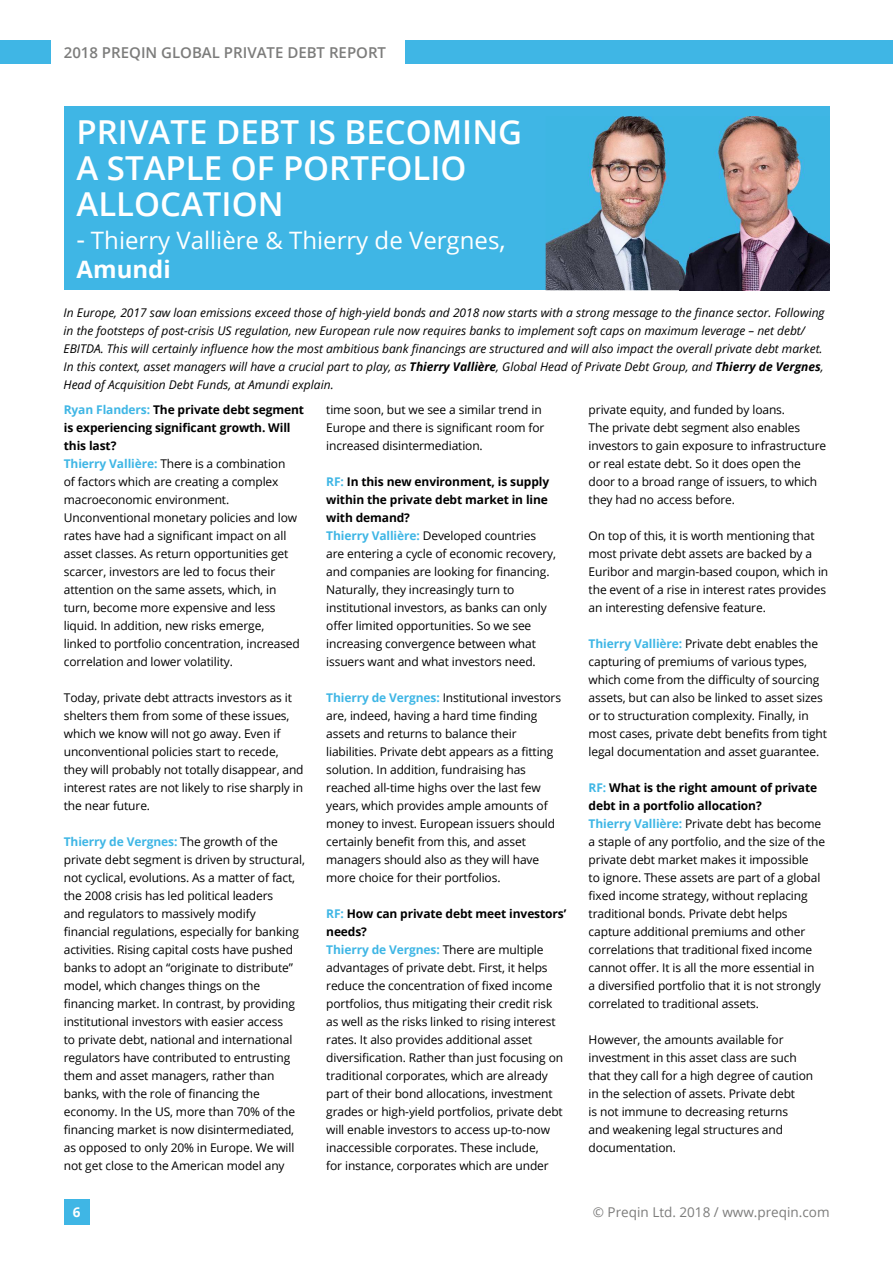
<style>
.page{position:relative;width:893px;height:1263px;background:#fff}
.page>*{position:absolute;margin:0;border:0;box-sizing:border-box;transform-origin:0 0}
.t1{font:600 33px/36px "Open Sans";color:#fff}
.t2{font:24px/28.8px "Open Sans";color:#fff}
.t3{font:600 15px "Open Sans";color:#7c7c7b}
.t4{font:13.5px "Open Sans";color:#7c7c7b}
.t5{font:700 13.5px "Open Sans";color:#fff}
.t6{font:12px/18px "Open Sans";letter-spacing:-.01em;color:#000}
.t7{font:italic 12px/18px "Open Sans";color:#000}
.s1{font-size:27px}
.s2{font-family:"Myriad Pro";font-size:27px}
.s3{font-weight:700}
.s4{font-weight:700;color:#3fb6e5}
</style>
<div class="page">
<div style="left:64px;top:1199px;width:25px;height:26px;background:#3fb6e5"></div>
<div style="left:0;top:40px;width:892px;height:24px;background:#3fb6e5"></div>
<div style="left:51px;top:37px;width:353px;height:30px;background:#fff"></div>
<div style="left:64px;top:106px;width:765px;height:184px;background:#3fb6e5"></div>
<img style="left:545px;top:116px;width:284px;height:174px">
<img style="left:679px;top:116px;width:9px;height:174px">
<p class="t3" style="left:64px;top:47px;width:324px">2018 PREQIN GLOBAL PRIVATE DEBT REPORT</p>
<h1 class="t1" style="left:77px;top:117px;width:447px">PRIVATE DEBT IS BECOMING<br>A STAPLE OF PORTFOLIO<br>ALLOCATION</h1>
<h2 class="t2" style="left:77px;top:228px;width:430px"><span class="s1">-</span> Thierry Vallière &amp; Thierry de Vergnes<span class="s2">,<br></span><span class="s3">Amundi</span></h2>
<p class="t7" style="left:64px;top:305px;width:762px">In Europe, 2017 saw loan emissions exceed those of high-yield bonds and 2018 now starts with a strong message to the finance sector. Following in the footsteps of post-crisis US regulation, new European rule now requires banks to implement soft caps on maximum leverage – net debt/ EBITDA. This will certainly influence how the most ambitious bank financings are structured and will also impact the overall private debt market.<br>In this context, asset managers will have a crucial part to play, as <span class="s3">Thierry Vallière</span>, Global Head of Private Debt Group, and <span class="s3">Thierry de Vergnes</span>, Head of Acquisition Debt Funds, at Amundi explain.</p>
<p class="t6" style="left:64px;top:402px;width:242px"><span class="s4">Ryan Flanders:</span> <span class="s3">The private debt segment is experiencing significant growth. Will this last?<br></span><span class="s4">Thierry Vallière:</span> There is a combination<br>of factors which are creating a complex macroeconomic environment.<br>Unconventional monetary policies and low rates have had a significant impact on all asset classes. As return opportunities get scarcer, investors are led to focus their attention on the same assets, which, in turn, become more expensive and less liquid. In addition, new risks emerge,<br>linked to portfolio concentration, increased correlation and lower volatility.</p>
<p class="t6" style="left:64px;top:690px;width:241px">Today, private debt attracts investors as it shelters them from some of these issues, which we know will not go away. Even if unconventional policies start to recede, they will probably not totally disappear, and interest rates are not likely to rise sharply in the near future.</p>
<p class="t6" style="left:64px;top:834px;width:243px"><span class="s4">Thierry de Vergnes:</span> The growth of the private debt segment is driven by structural, not cyclical, evolutions. As a matter of fact, the 2008 crisis has led political leaders<br>and regulators to massively modify<br>financial regulations, especially for banking activities. Rising capital costs have pushed banks to adopt an “originate to distribute” model, which changes things on the financing market. In contrast, by providing institutional investors with easier access<br>to private debt, national and international regulators have contributed to entrusting them and asset managers, rather than banks, with the role of financing the economy. In the US, more than 70% of the financing market is now disintermediated, as opposed to only 20% in Europe. We will not get close to the American model any</p>
<p class="t6" style="left:326px;top:402px;width:220px">time soon, but we see a similar trend in<br>Europe and there is significant room for increased disintermediation.</p>
<p class="t6" style="left:326px;top:474px;width:231px"><span class="s4">RF:</span> <span class="s3">In this new environment, is supply within the private debt market in line with demand?<br></span><span class="s4">Thierry Vallière:</span> Developed countries are entering a cycle of economic recovery, and companies are looking for financing.<br>Naturally, they increasingly turn to institutional investors, as banks can only offer limited opportunities. So we see increasing convergence between what issuers want and what investors need.</p>
<p class="t6" style="left:326px;top:690px;width:236px"><span class="s4">Thierry de Vergnes:</span> Institutional investors are, indeed, having a hard time finding assets and returns to balance their liabilities. Private debt appears as a fitting solution. In addition, fundraising has reached all-time highs over the last few years, which provides ample amounts of money to invest. European issuers should certainly benefit from this, and asset managers should also as they will have more choice for their portfolios.</p>
<p class="t6" style="left:326px;top:906px;width:241px"><span class="s4">RF:</span> <span class="s3">How can private debt meet investors’ needs?<br></span><span class="s4">Thierry de Vergnes:</span> There are multiple advantages of private debt. First, it helps reduce the concentration of fixed income portfolios, thus mitigating their credit risk as well as the risks linked to rising interest rates. It also provides additional asset diversification. Rather than just focusing on traditional corporates, which are already part of their bond allocations, investment grades or high-yield portfolios, private debt will enable investors to access up-to-now inaccessible corporates. These include,<br>for instance, corporates which are under</p>
<p class="t6" style="left:588px;top:402px;width:239px">private equity, and funded by loans.<br>The private debt segment also enables investors to gain exposure to infrastructure or real estate debt. So it does open the door to a broad range of issuers, to which they had no access before.</p>
<p class="t6" style="left:588px;top:528px;width:241px">On top of this, it is worth mentioning that most private debt assets are backed by a Euribor and margin-based coupon, which in the event of a rise in interest rates provides an interesting defensive feature.</p>
<p class="t6" style="left:588px;top:636px;width:240px"><span class="s4">Thierry Vallière:</span> Private debt enables the capturing of premiums of various types, which come from the difficulty of sourcing assets, but can also be linked to asset sizes or to structuration complexity. Finally, in most cases, private debt benefits from tight legal documentation and asset guarantee.</p>
<p class="t6" style="left:588px;top:780px;width:238px"><span class="s4">RF:</span> <span class="s3">What is the right amount of private debt in a portfolio allocation?<br></span><span class="s4">Thierry Vallière:</span> Private debt has become a staple of any portfolio, and the size of the private debt market makes it impossible<br>to ignore. These assets are part of a global fixed income strategy, without replacing traditional bonds. Private debt helps capture additional premiums and other correlations that traditional fixed income cannot offer. It is all the more essential in<br>a diversified portfolio that it is not strongly correlated to traditional assets.</p>
<p class="t6" style="left:588px;top:1032px;width:226px">However, the amounts available for investment in this asset class are such that they call for a high degree of caution in the selection of assets. Private debt<br>is not immune to decreasing returns<br>and weakening legal structures and documentation.</p>
<p class="t5" style="left:73px;top:1207px;width:9px">6</p>
<p class="t4" style="left:593px;top:1207px;width:238px">© Preqin Ltd. 2018 / www.preqin.com</p>
</div>
